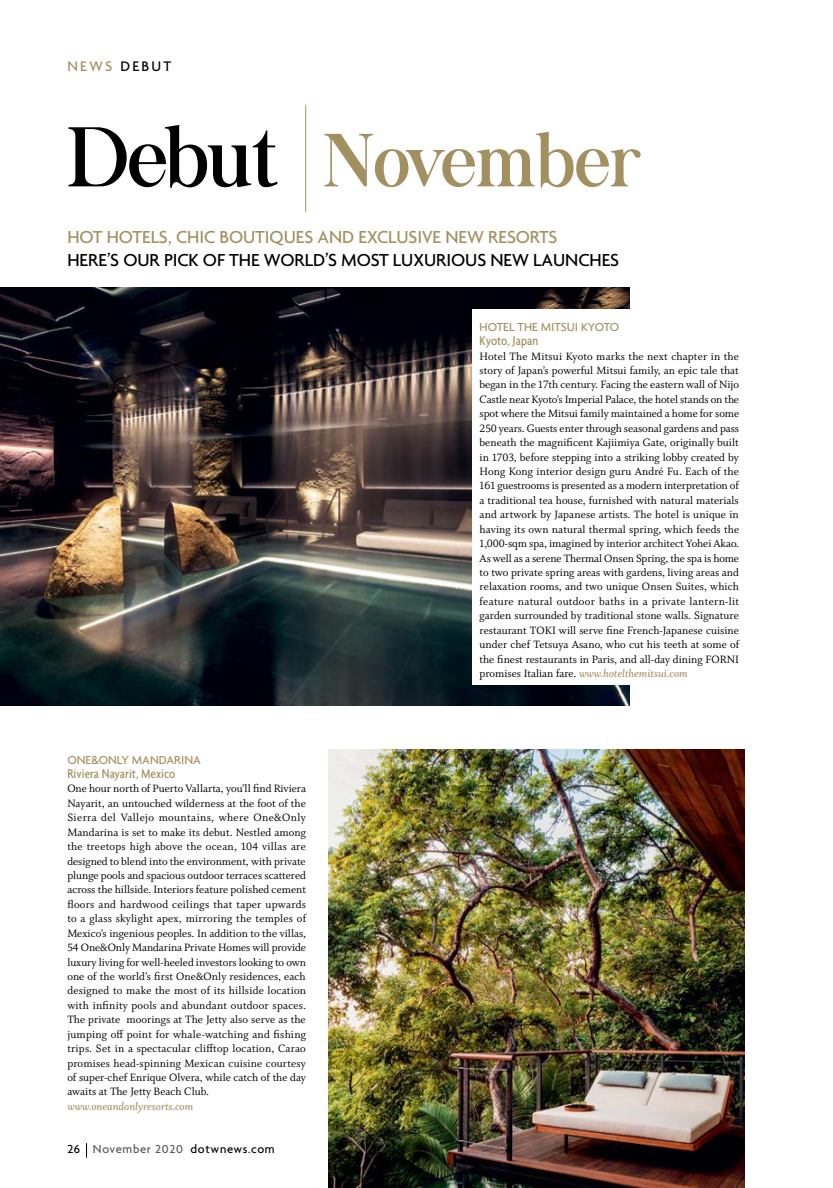
<style>
.page{position:relative;width:833px;height:1188px;background:#fff}
.page>*{position:absolute;margin:0;border:0;box-sizing:border-box;transform-origin:0 0}
.t1{font:73.88px "Chapaza";color:#a29061;scale:.93 1}
.t2{font:500 18.75px "Agenda";letter-spacing:-.005em;color:#000}
.t3{font:500 18.75px "Agenda";letter-spacing:-.005em;color:#a29061}
.t4{font:500 15px "Agenda";letter-spacing:.15em;color:#000}
.t5{font:500 condensed 13.75px "Agenda";color:#a29061}
.t6{font:500 12.5px "Agenda";color:#a29061}
.t7{font:500 12.5px "Agenda";letter-spacing:.05em;color:#000}
.t8{font:11.88px/14.4px "Whitman Roman LF";color:#000;text-align:justify}
.t9{font:11.88px "Whitman Semibold Italic LF";color:#a29061}
.s1{color:#a29061}
.s2{font-size:83.12px;color:#000}
.s3{color:#57585b}
.s4{font-family:"Whitman Roman LF";color:#000}
</style>
<div class="page">
<svg style="left:86px;top:1143px;width:1px;height:14px"></svg>
<hr style="left:305px;top:105px;width:1px;height:107px;background:#a29061">
<img style="left:0;top:287px;width:630px;height:418px">
<div style="left:472px;top:310px;width:272px;height:374px;background:#fff"></div>
<img style="left:328px;top:749px;width:416px;height:438px">
<p class="t4" style="left:68px;top:57px;width:105px"><span class="s1">NEWS</span> DEBUT</p>
<h1 class="t1" style="left:67px;top:118px;width:619px"><span class="s2">Debut</span> November</h1>
<h2 class="t3" style="left:67px;top:225px;width:492px">HOT HOTELS, CHIC BOUTIQUES AN D EXCLUSIVE N EW RESORTS</h2>
<h2 class="t2" style="left:67px;top:248px;width:553px">HERE’S OUR PICK OF THE WORLD’S MOST LUXURIOUS N EW LAUNCHES</h2>
<p class="t6" style="left:67px;top:751px;width:99px">ONE&amp;ONLY MANDARI</p>
<p class="t6" style="left:184px;top:751px;width:18px">NA</p>
<p class="t5" style="left:67px;top:765px;width:109px">Riviera Nayarit, Mexico</p>
<p class="t8" style="left:67px;top:781px;width:240px">One hour north of Puerto Vallarta, you’ll find Riviera Nayarit, an untouched wilderness at the foot of the Sierra del Vallejo mountains, where One&amp;Only Mandarina is set to make its debut. Nestled among the treetops high above the ocean, 104 villas are designed to blend into the environment, with private plunge pools and spacious outdoor terraces scattered across the hillside. Interiors feature polished cement floors and hardwood ceilings that taper upwards to a glass skylight apex, mirroring the temples of Mexico’s ingenious peoples. In addition to the villas, 54 One&amp;Only Mandarina Private Homes will provide luxury living for well-heeled investors looking to own one of the world’s first One&amp;Only residences, each designed to make the most of its hillside location with infinity pools and abundant outdoor spaces.<br>The private moorings at The Jetty also serve as the jumping off point for whale-watching and fishing trips. Set in a spectacular clifftop location, Carao promises head-spinning Mexican cuisine courtesy of super-chef Enrique Olvera, while catch of the day awaits at The Jetty Beach Club.</p>
<p class="t9" style="left:67px;top:1099px;width:127px">www.oneandonlyresorts.com</p>
<p class="t7" style="left:67px;top:1141px;width:209px">26 <span class="s3">NOVEMBER 2020</span> DOTWNEWS.COM</p>
<p class="t6" style="left:479px;top:319px;width:8px">HOTEL</p>
<p class="t6" style="left:517px;top:319px;width:8px">THE</p>
<p class="t6" style="left:541px;top:319px;width:17px">MITSUI</p>
<p class="t6" style="left:581px;top:319px;width:9px">KYOTO</p>
<p class="t5" style="left:479px;top:332px;width:60px">Kyoto, Japan</p>
<p class="t8" style="left:479px;top:349px;width:261px">Hotel The Mitsui Kyoto marks the next chapter in the story of Japan’s powerful Mitsui family, an epic tale that began in the 17th century. Facing the eastern wall of Nijo Castle near Kyoto’s Imperial Palace, the hotel stands on the spot where the Mitsui family maintained a home for some 250 years. Guests enter through seasonal gardens and pass beneath the magnificent Kajiimiya Gate, originally built in 1703, before stepping into a striking lobby created by Hong Kong interior design guru André Fu. Each of the 161 guestrooms is presented as a modern interpretation of a traditional tea house, furnished with natural materials and artwork by Japanese artists. The hotel is unique in having its own natural thermal spring, which feeds the 1,000-sqm spa, imagined by interior architect Yohei Akao.<br>As well as a serene Thermal Onsen Spring, the spa is home to two private spring areas with gardens, living areas and relaxation rooms, and two unique Onsen Suites, which feature natural outdoor baths in a private lantern-lit garden surrounded by traditional stone walls. Signature restaurant TOKI will serve fine French-Japanese cuisine under chef Tetsuya Asano, who cut his teeth at some of the finest restaurants in Paris, and all-day dining FORNI</p>
<p class="t9" style="left:479px;top:666px;width:210px"><span class="s4">promises Italian fare.</span> www.hotelthemitsui.com</p>
</div>
